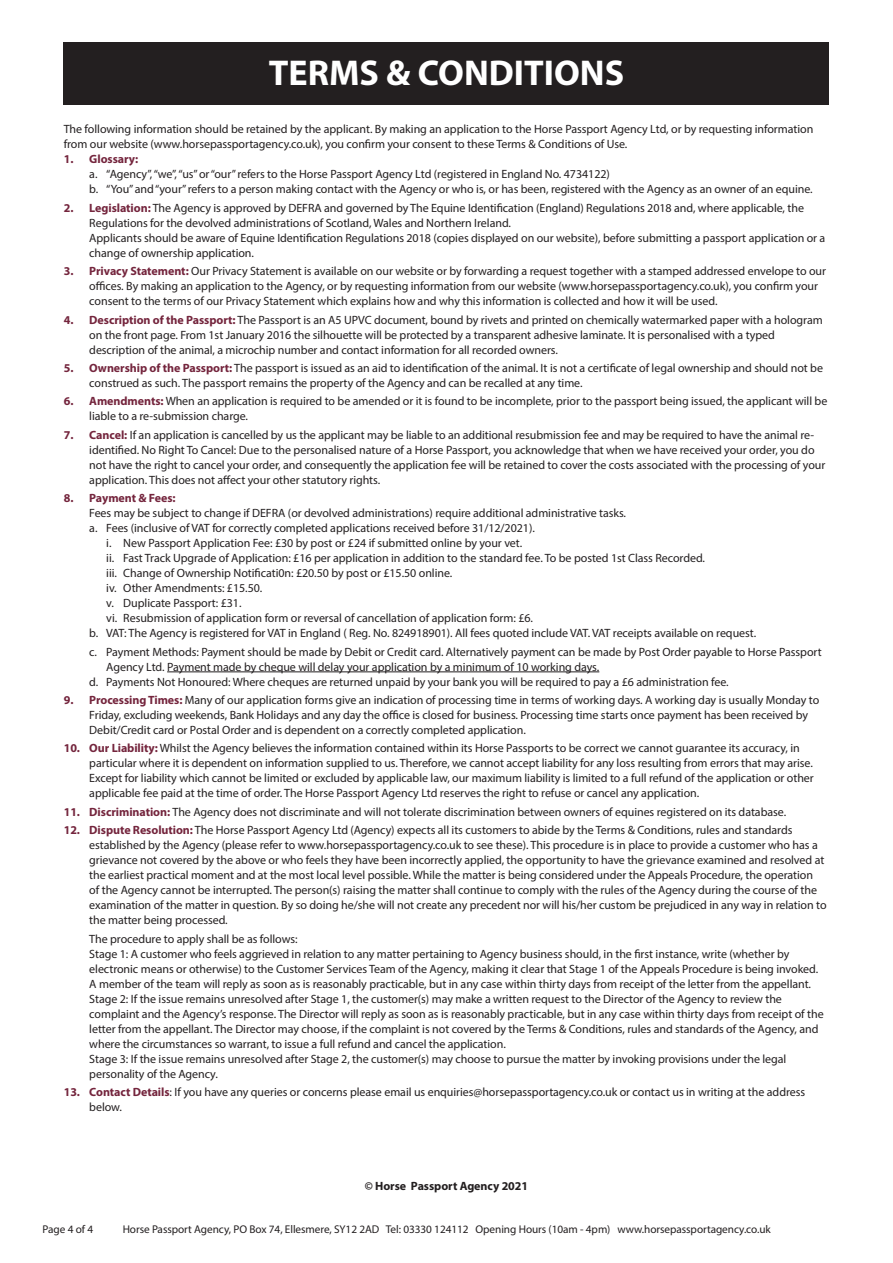
<style>
.page{position:relative;width:893px;height:1263px;background:#fff}
.page>*{position:absolute;margin:0;border:0;box-sizing:border-box;transform-origin:0 0}
.t1{font:700 36px "Myriad Pro";color:#fff}
.Page_4_Myriad_8pt_10{font:12px/15px "Myriad Pro";letter-spacing:-.005em;color:#231f20}
.Page_1_Myriad_8pt{font:12px/15px "Myriad Pro";letter-spacing:-.005em;color:#231f20}
.Page_1_Myriad_8pt-2{font:700 12px "Myriad Pro";letter-spacing:-.005em;color:#231f20}
.Page_4_Myriad_8pt_10-2{font:700 12px "Myriad Pro";letter-spacing:-.005em;color:#74253d}
.Page_1_Myriad_8pt-3{font:11.25px "Myriad Pro";letter-spacing:-.005em;color:#231f20}
.s1{font-weight:700;color:#74253d}
</style>
<div class="page">
<div style="left:64px;top:43px;width:765px;height:62px;background:#231f20"></div>
<hr style="left:167px;top:671px;width:432px;height:1px;background:#231f20">
<p class="t1" style="left:269px;top:50px;width:357px">TERMS &amp; CONDITIONS</p>
<p class="Page_1_Myriad_8pt" style="left:64px;top:122px;width:751px">The following information should be retained by the applicant. By making an application to the Horse Passport Agency Ltd, or by requesting information from our website (www.horsepassportagency.co.uk), you confirm your consent to these Terms &amp; Conditions of Use.</p>
<p class="Page_4_Myriad_8pt_10" style="left:89px;top:152px;width:725px;text-indent:-26px"><span class="s1">1. Glossary:<br></span>a. “Agency”, “we”, “us” or “our” refers to the Horse Passport Agency Ltd (registered in England No. 4734122)<br>b. “You” and “your” refers to a person making contact with the Agency or who is, or has been, registered with the Agency as an owner of an equine.</p>
<p class="Page_4_Myriad_8pt_10" style="left:89px;top:200px;width:738px;text-indent:-26px"><span class="s1">2. Legislation:</span> The Agency is approved by DEFRA and governed by The Equine Identification (England) Regulations 2018 and, where applicable, the Regulations for the devolved administrations of Scotland, Wales and Northern Ireland.<br>Applicants should be aware of Equine Identification Regulations 2018 (copies displayed on our website), before submitting a passport application or a change of ownership application.</p>
<p class="Page_4_Myriad_8pt_10" style="left:89px;top:263px;width:738px;text-indent:-26px"><span class="s1">3. Privacy Statement:</span> Our Privacy Statement is available on our website or by forwarding a request together with a stamped addressed envelope to our offices. By making an application to the Agency, or by requesting information from our website (www.horsepassportagency.co.uk), you confirm your consent to the terms of our Privacy Statement which explains how and why this information is collected and how it will be used.</p>
<p class="Page_4_Myriad_8pt_10" style="left:89px;top:312px;width:735px;text-indent:-26px"><span class="s1">4. Description of the Passport:</span> The Passport is an A5 UPVC document, bound by rivets and printed on chemically watermarked paper with a hologram on the front page. From 1st January 2016 the silhouette will be protected by a transparent adhesive laminate. It is personalised with a typed description of the animal, a microchip number and contact information for all recorded owners.</p>
<p class="Page_4_Myriad_8pt_10" style="left:89px;top:360px;width:735px;text-indent:-26px"><span class="s1">5. Ownership of the Passport:</span> The passport is issued as an aid to identification of the animal. It is not a certificate of legal ownership and should not be construed as such. The passport remains the property of the Agency and can be recalled at any time.</p>
<p class="Page_4_Myriad_8pt_10" style="left:89px;top:394px;width:740px;text-indent:-26px"><span class="s1">6. Amendments:</span> When an application is required to be amended or it is found to be incomplete, prior to the passport being issued, the applicant will be liable to a re-submission charge.</p>
<p class="Page_4_Myriad_8pt_10" style="left:89px;top:427px;width:737px;text-indent:-26px"><span class="s1">7. Cancel:</span> If an application is cancelled by us the applicant may be liable to an additional resubmission fee and may be required to have the animal re&shy;identified. No Right To Cancel: Due to the personalised nature of a Horse Passport, you acknowledge that when we have received your order, you do not have the right to cancel your order, and consequently the application fee will be retained to cover the costs associated with the processing of your application. This does not affect your other statutory rights.</p>
<p class="Page_4_Myriad_8pt_10-2" style="left:64px;top:490px;width:113px">8. Payment &amp; Fees:</p>
<p class="Page_4_Myriad_8pt_10" style="left:89px;top:505px;width:538px">Fees may be subject to change if DEFRA (or devolved administrations) require additional administrative tasks.</p>
<p class="Page_4_Myriad_8pt_10" style="left:89px;top:520px;width:447px">a. Fees (inclusive of VAT for correctly completed applications received before 31/12/2021).</p>
<p class="Page_4_Myriad_8pt_10" style="left:106px;top:535px;width:417px">i. New Passport Application Fee: £30 by post or £24 if submitted online by your vet.</p>
<p class="Page_4_Myriad_8pt_10" style="left:106px;top:550px;width:600px">ii. Fast Track Upgrade of Application: £16 per application in addition to the standard fee. To be posted 1st Class Recorded.</p>
<p class="Page_4_Myriad_8pt_10" style="left:106px;top:565px;width:348px">iii. Change of Ownership Notificati0n: £20.50 by post or £15.50 online.</p>
<p class="Page_4_Myriad_8pt_10" style="left:106px;top:580px;width:158px">iv. Other Amendments: £15.50.</p>
<p class="Page_4_Myriad_8pt_10" style="left:106px;top:595px;width:137px">v. Duplicate Passport: £31.</p>
<p class="Page_4_Myriad_8pt_10" style="left:106px;top:610px;width:428px">vi. Resubmission of application form or reversal of cancellation of application form: £6.</p>
<p class="Page_4_Myriad_8pt_10" style="left:89px;top:625px;width:668px">b. VAT: The Agency is registered for VAT in England ( Reg. No. 824918901). All fees quoted include VAT. VAT receipts available on request.</p>
<p class="Page_4_Myriad_8pt_10" style="left:89px;top:644px;width:734px">c. Payment Methods: Payment should be made by Debit or Credit card. Alternatively payment can be made by Post Order payable to Horse Passport</p>
<p class="Page_4_Myriad_8pt_10" style="left:106px;top:659px;width:494px">Agency Ltd. Payment made by cheque will delay your application by a minimum of 10 working days.</p>
<p class="Page_4_Myriad_8pt_10" style="left:89px;top:674px;width:641px">d. Payments Not Honoured: Where cheques are returned unpaid by your bank you will be required to pay a £6 administration fee.</p>
<p class="Page_4_Myriad_8pt_10" style="left:89px;top:692px;width:732px;text-indent:-26px"><span class="s1">9. Processing Times:</span> Many of our application forms give an indication of processing time in terms of working days. A working day is usually Monday to<br>Friday, excluding weekends, Bank Holidays and any day the office is closed for business. Processing time starts once payment has been received by<br>Debit/Credit card or Postal Order and is dependent on a correctly completed application.</p>
<p class="Page_4_Myriad_8pt_10" style="left:89px;top:741px;width:726px;text-indent:-26px"><span class="s1">10. Our Liability:</span> Whilst the Agency believes the information contained within its Horse Passports to be correct we cannot guarantee its accuracy, in particular where it is dependent on information supplied to us. Therefore, we cannot accept liability for any loss resulting from errors that may arise.<br>Except for liability which cannot be limited or excluded by applicable law, our maximum liability is limited to a full refund of the application or other applicable fee paid at the time of order. The Horse Passport Agency Ltd reserves the right to refuse or cancel any application.</p>
<p class="Page_4_Myriad_8pt_10" style="left:64px;top:804px;width:724px"><span class="s1">11. Discrimination:</span> The Agency does not discriminate and will not tolerate discrimination between owners of equines registered on its database.</p>
<p class="Page_4_Myriad_8pt_10" style="left:89px;top:822px;width:739px;text-indent:-26px"><span class="s1">12. Dispute Resolution:</span> The Horse Passport Agency Ltd (Agency) expects all its customers to abide by the Terms &amp; Conditions, rules and standards established by the Agency (please refer to www.horsepassportagency.co.uk to see these). This procedure is in place to provide a customer who has a grievance not covered by the above or who feels they have been incorrectly applied, the opportunity to have the grievance examined and resolved at the earliest practical moment and at the most local level possible. While the matter is being considered under the Appeals Procedure, the operation<br>of the Agency cannot be interrupted. The person(s) raising the matter shall continue to comply with the rules of the Agency during the course of the examination of the matter in question. By so doing he/she will not create any precedent nor will his/her custom be prejudiced in any way in relation to the matter being processed.</p>
<p class="Page_4_Myriad_8pt_10" style="left:89px;top:931px;width:736px">The procedure to apply shall be as follows:<br>Stage 1: A customer who feels aggrieved in relation to any matter pertaining to Agency business should, in the first instance, write (whether by electronic means or otherwise) to the Customer Services Team of the Agency, making it clear that Stage 1 of the Appeals Procedure is being invoked.<br>A member of the team will reply as soon as is reasonably practicable, but in any case within thirty days from receipt of the letter from the appellant.<br>Stage 2: If the issue remains unresolved after Stage 1, the customer(s) may make a written request to the Director of the Agency to review the complaint and the Agency’s response. The Director will reply as soon as is reasonably practicable, but in any case within thirty days from receipt of the letter from the appellant. The Director may choose, if the complaint is not covered by the Terms &amp; Conditions, rules and standards of the Agency, and where the circumstances so warrant, to issue a full refund and cancel the application.<br>Stage 3: If the issue remains unresolved after Stage 2, the customer(s) may choose to pursue the matter by invoking provisions under the legal personality of the Agency.</p>
<p class="Page_4_Myriad_8pt_10" style="left:89px;top:1084px;width:717px;text-indent:-26px"><span class="s1">13. Contact Details</span>: If you have any queries or concerns please email us enquiries@horsepassportagency.co.uk or contact us in writing at the address below.</p>
<p class="Page_1_Myriad_8pt-2" style="left:365px;top:1178px;width:165px">© Horse Passport Agency 2021</p>
<p class="Page_1_Myriad_8pt-3" style="left:43px;top:1222px;width:52px">Page 4 of 4</p>
<p class="Page_1_Myriad_8pt-3" style="left:123px;top:1222px;width:650px">Horse Passport Agency, PO Box 74, Ellesmere, SY12 2AD Tel: 03330 124112 Opening Hours (10am - 4pm) www.horsepassportagency.co.uk</p>
</div>
